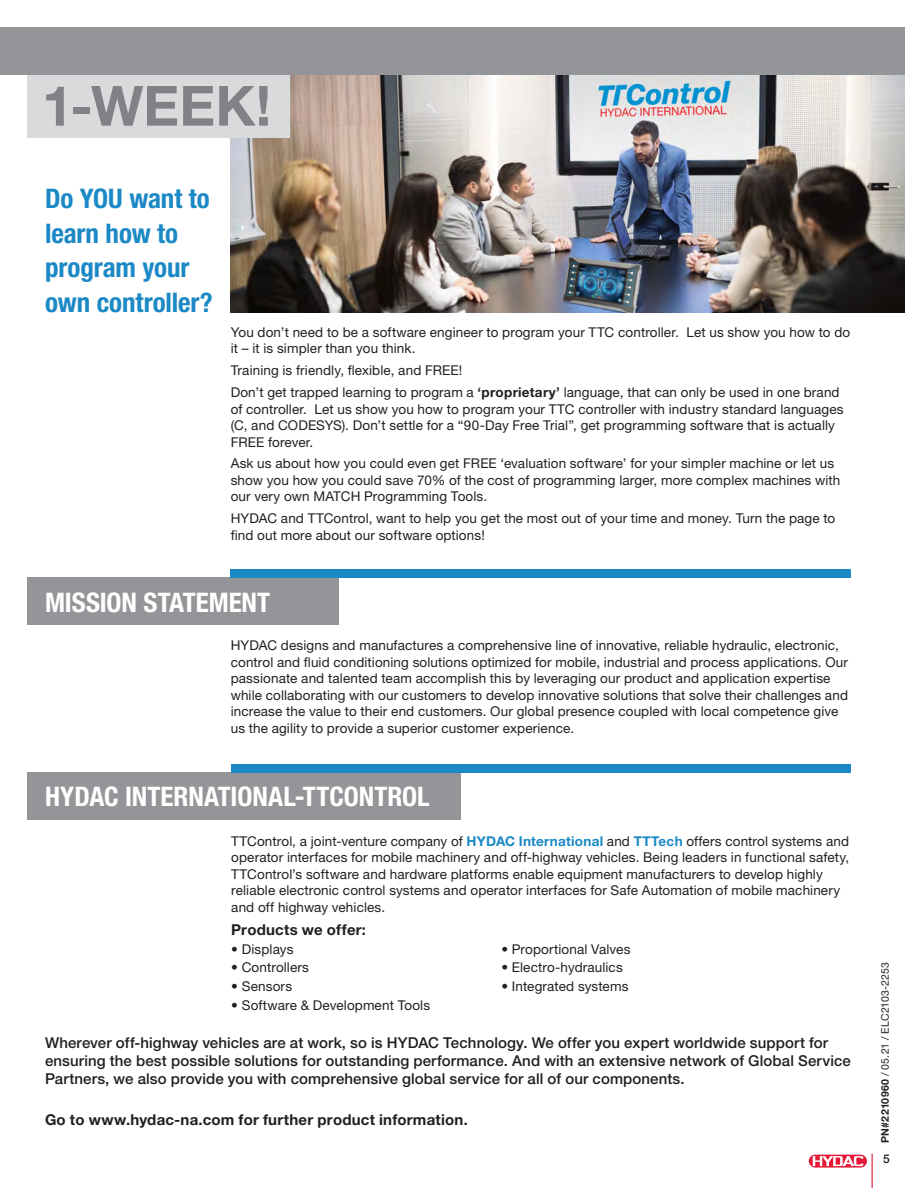
<style>
.page{position:relative;width:905px;height:1188px;background:#fff}
.page>*{position:absolute;margin:0;border:0;box-sizing:border-box;transform-origin:0 0}
.Headers{font:700 55.5px "Helvetica Neue LT Std";color:#808285}
.Headers-2{font:700 condensed 27px/34.5px "Helvetica Neue LT Std";letter-spacing:-.005em;color:#1b89c5}
.Headers-3{font:700 condensed 27px "Helvetica Neue LT Std";color:#fff}
.t1{font:500 15px/18px "Helvetica Neue LT Std";letter-spacing:.005em;color:#231f20}
.t2{font:700 15px "Helvetica Neue LT Std";letter-spacing:.015em;color:#231f20}
.Text{font:13.5px/16.5px "Helvetica Neue LT Std";letter-spacing:.01em;color:#231f20}
.Text-2{font:500 12px "Helvetica Neue LT Std";color:#231f20}
.PN_JobNo_LeftPg{font:10.5px "Helvetica Neue LT Std";letter-spacing:.01em;color:#231f20}
.s1{font-weight:700}
.s2{font-weight:700;color:#1b89c5}
</style>
<div class="page">
<svg style="left:808px;top:1154px;width:59px;height:14px"></svg>
<svg style="left:808px;top:1155px;width:58px;height:13px"></svg>
<hr style="left:871px;top:1154px;width:1px;height:34px;background:#e51836">
<div style="left:27px;top:577px;width:312px;height:47px;background:#939598"></div>
<div style="left:27px;top:772px;width:433px;height:48px;background:#939598"></div>
<img style="left:231px;top:75px;width:673px;height:238px">
<div style="left:0;top:27px;width:904px;height:48px;background:#939598"></div>
<div style="left:27px;top:75px;width:262px;height:63px;background:#d9dadc"></div>
<div style="left:231px;top:569px;width:619px;height:9px;background:#1b89c5"></div>
<div style="left:231px;top:764px;width:619px;height:8px;background:#1b89c5"></div>
<p class="Headers" style="left:42px;top:72px;width:230px">1-WEEK!</p>
<p class="Headers-2" style="left:45px;top:181px;width:169px">Do YOU want to learn how to program your own controller?</p>
<p class="Text" style="left:231px;top:324px;width:621px">You don’t need to be a software engineer to program your TTC controller. Let us show you how to do it – it is simpler than you think.</p>
<p class="Text" style="left:231px;top:362px;width:233px">Training is friendly, flexible, and FREE!</p>
<p class="Text" style="left:231px;top:384px;width:614px">Don’t get trapped learning to program a <span class="s1">‘proprietary’</span> language, that can only be used in one brand of controller. Let us show you how to program your TTC controller with industry standard languages (C, and CODESYS). Don’t settle for a “90-Day Free Trial”, get programming software that is actually FREE forever.</p>
<p class="Text" style="left:231px;top:455px;width:611px">Ask us about how you could even get FREE ‘evaluation software’ for your simpler machine or let us show you how you could save 70% of the cost of programming larger, more complex machines with our very own MATCH Programming Tools.</p>
<p class="Text" style="left:231px;top:510px;width:606px">HYDAC and TTControl, want to help you get the most out of your time and money. Turn the page to find out more about our software options!</p>
<p class="Headers-3" style="left:45px;top:586px;width:227px">MISSION STATEMENT</p>
<p class="Text" style="left:231px;top:637px;width:619px">HYDAC designs and manufactures a comprehensive line of innovative, reliable hydraulic, electronic, control and fluid conditioning solutions optimized for mobile, industrial and process applications. Our passionate and talented team accomplish this by leveraging our product and application expertise while collaborating with our customers to develop innovative solutions that solve their challenges and increase the value to their end customers. Our global presence coupled with local competence give us the agility to provide a superior customer experience.</p>
<p class="Headers-3" style="left:45px;top:781px;width:386px">HYDAC INTERNATIONAL-TTCONTROL</p>
<p class="Text" style="left:231px;top:832px;width:619px">TTControl, a joint-venture company of <span class="s2">HYDAC International</span> and <span class="s2">TTTech</span> offers control systems and operator interfaces for mobile machinery and off-highway vehicles. Being leaders in functional safety, TTControl’s software and hardware platforms enable equipment manufacturers to develop highly reliable electronic control systems and operator interfaces for Safe Automation of mobile machinery and off highway vehicles.</p>
<p class="t2" style="left:231px;top:920px;width:136px">Products we offer:</p>
<p class="Text" style="left:231px;top:940px;width:64px">• Displays</p>
<p class="Text" style="left:501px;top:940px;width:131px">• Proportional Valves</p>
<p class="Text" style="left:231px;top:959px;width:79px">• Controllers</p>
<p class="Text" style="left:501px;top:959px;width:123px">• Electro-hydraulics</p>
<p class="Text" style="left:231px;top:978px;width:62px">• Sensors</p>
<p class="Text" style="left:501px;top:978px;width:129px">• Integrated systems</p>
<p class="Text" style="left:231px;top:996px;width:200px">• Software &amp; Development Tools</p>
<p class="t1" style="left:45px;top:1033px;width:807px">Wherever off-highway vehicles are at work, so is HYDAC Technology. We offer you expert worldwide support for ensuring the best possible solutions for outstanding performance. And with an extensive network of Global Service<br>Partners, we also provide you with comprehensive global service for all of our components.</p>
<p class="t2" style="left:45px;top:1110px;width:424px">Go to www.hydac-na.com for further product information.</p>
<p class="PN_JobNo_LeftPg" style="left:878px;top:1143px;width:182px;rotate:-90deg"><span class="s1">PN#2210960</span> / 05.21 / ELC2103-2253</p>
<p class="Text-2" style="left:883px;top:1152px;width:8px">5</p>
</div>
